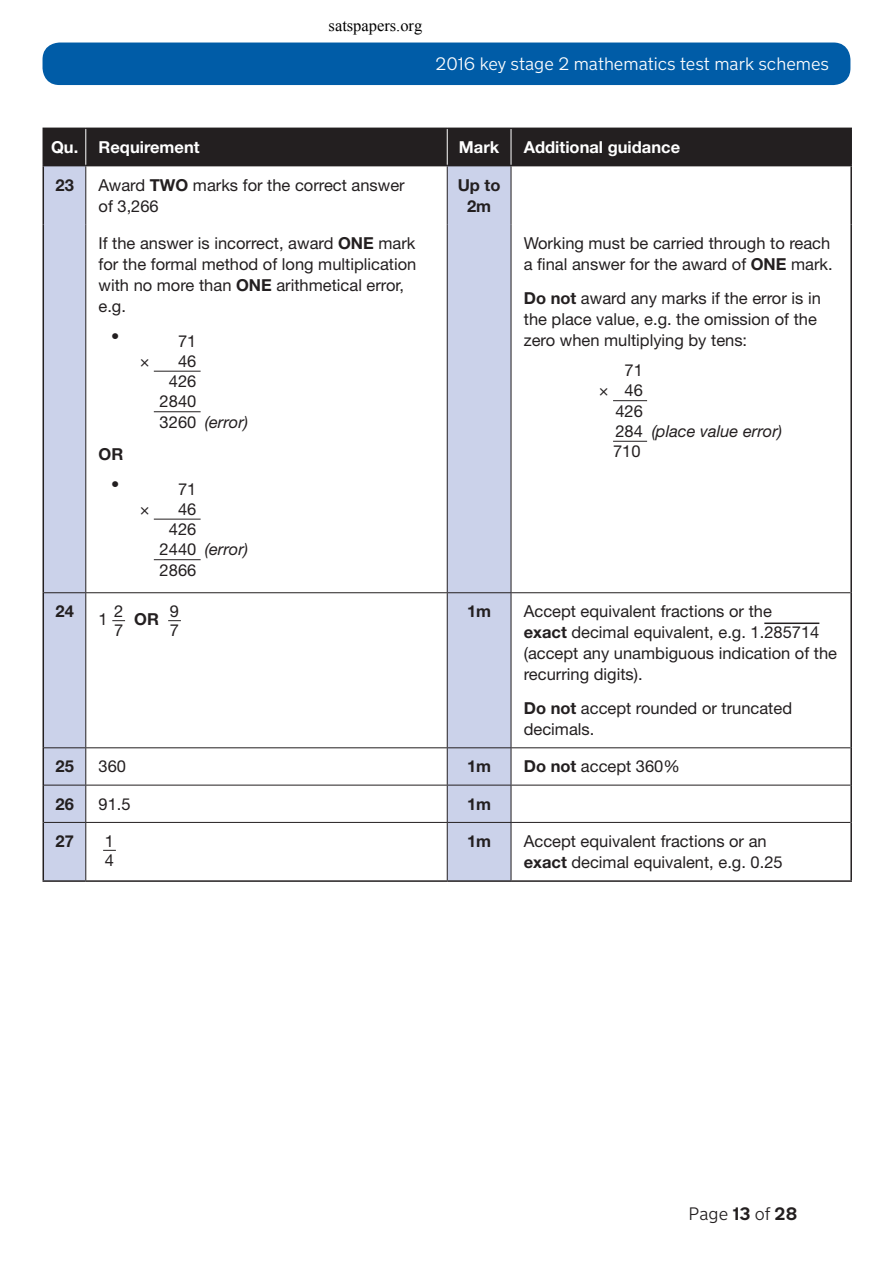
<style>
.page{position:relative;width:893px;height:1263px;background:#fff}
.page>*{position:absolute;margin:0;border:0;box-sizing:border-box;transform-origin:0 0}
.t1{font:300 18px "New Transport";color:#fff}
.t2{font:300 18px "New Transport";color:#231f20}
.P__paragraph_text{font:16.5px/21px "Helvetica Neue LT Std Roman 2";color:#231f20}
.P__paragraph_text-2{font:700 16.5px "Helvetica Neue LT Std";color:#fff}
.P__paragraph_text-3{font:italic 16.5px "Helvetica Neue LT Std";color:#231f20}
.P__paragraph_text-4{font:700 16.5px/21px "Helvetica Neue LT Std";color:#231f20;text-align:center}
.t3{font:16.5px "Times New Roman";color:#000}
.s1{font-family:"Helvetica Neue LT Std";font-weight:700}
.s2{font-weight:700}
</style>
<div class="page">
<div style="left:43px;top:43px;width:807px;height:42px;background:#005ca7;border-radius:17px"></div>
<div style="left:44px;top:129px;width:806px;height:36px;background:#231f20"></div>
<svg style="left:44px;top:166px;width:467px;height:714px"></svg>
<hr style="left:85px;top:166px;width:1px;height:58px;background:#231f20">
<hr style="left:85px;top:224px;width:1px;height:368px;background:#231f20">
<hr style="left:85px;top:593px;width:1px;height:154px;background:#231f20">
<hr style="left:85px;top:748px;width:1px;height:37px;background:#231f20">
<hr style="left:85px;top:785px;width:1px;height:37px;background:#231f20">
<hr style="left:85px;top:823px;width:1px;height:57px;background:#231f20">
<hr style="left:43px;top:128px;width:43px;height:1px;background:#231f20">
<hr style="left:43px;top:129px;width:1px;height:36px;background:#231f20">
<hr style="left:86px;top:128px;width:361px;height:1px;background:#231f20">
<hr style="left:43px;top:166px;width:1px;height:58px;background:#231f20">
<hr style="left:43px;top:224px;width:1px;height:369px;background:#231f20">
<hr style="left:43px;top:593px;width:1px;height:155px;background:#231f20">
<hr style="left:43px;top:748px;width:1px;height:37px;background:#231f20">
<hr style="left:43px;top:785px;width:1px;height:37px;background:#231f20">
<hr style="left:43px;top:822px;width:1px;height:58px;background:#231f20">
<hr style="left:447px;top:166px;width:1px;height:58px;background:#231f20">
<hr style="left:511px;top:166px;width:1px;height:58px;background:#231f20">
<hr style="left:447px;top:224px;width:1px;height:368px;background:#231f20">
<hr style="left:511px;top:224px;width:1px;height:368px;background:#231f20">
<hr style="left:447px;top:593px;width:1px;height:154px;background:#231f20">
<hr style="left:511px;top:593px;width:1px;height:154px;background:#231f20">
<hr style="left:447px;top:748px;width:1px;height:37px;background:#231f20">
<hr style="left:511px;top:748px;width:1px;height:37px;background:#231f20">
<hr style="left:447px;top:785px;width:1px;height:37px;background:#231f20">
<hr style="left:511px;top:785px;width:1px;height:37px;background:#231f20">
<hr style="left:447px;top:823px;width:1px;height:57px;background:#231f20">
<hr style="left:511px;top:823px;width:1px;height:57px;background:#231f20">
<hr style="left:850px;top:166px;width:2px;height:58px;background:#231f20">
<hr style="left:850px;top:224px;width:2px;height:369px;background:#231f20">
<hr style="left:850px;top:593px;width:2px;height:155px;background:#231f20">
<hr style="left:850px;top:748px;width:2px;height:37px;background:#231f20">
<hr style="left:850px;top:785px;width:2px;height:37px;background:#231f20">
<hr style="left:850px;top:822px;width:2px;height:58px;background:#231f20">
<hr style="left:447px;top:128px;width:64px;height:1px;background:#231f20">
<hr style="left:511px;top:128px;width:341px;height:1px;background:#231f20">
<hr style="left:850px;top:129px;width:2px;height:36px;background:#231f20">
<hr style="left:44px;top:592px;width:42px;height:1px;background:#231f20">
<hr style="left:86px;top:592px;width:361px;height:1px;background:#231f20">
<hr style="left:447px;top:592px;width:64px;height:1px;background:#231f20">
<hr style="left:511px;top:592px;width:339px;height:1px;background:#231f20">
<hr style="left:447px;top:747px;width:64px;height:1px;background:#231f20">
<hr style="left:44px;top:785px;width:42px;height:1px;background:#231f20">
<hr style="left:86px;top:785px;width:361px;height:1px;background:#231f20">
<hr style="left:447px;top:785px;width:64px;height:1px;background:#231f20">
<hr style="left:511px;top:785px;width:339px;height:1px;background:#231f20">
<hr style="left:447px;top:822px;width:64px;height:1px;background:#231f20">
<hr style="left:44px;top:747px;width:42px;height:1px;background:#231f20">
<hr style="left:86px;top:747px;width:361px;height:1px;background:#231f20">
<hr style="left:511px;top:747px;width:339px;height:1px;background:#231f20">
<hr style="left:44px;top:822px;width:42px;height:1px;background:#231f20">
<hr style="left:86px;top:822px;width:361px;height:1px;background:#231f20">
<hr style="left:511px;top:822px;width:339px;height:1px;background:#231f20">
<hr style="left:43px;top:880px;width:43px;height:2px;background:#231f20">
<hr style="left:86px;top:880px;width:361px;height:2px;background:#231f20">
<hr style="left:447px;top:880px;width:64px;height:2px;background:#231f20">
<hr style="left:511px;top:880px;width:341px;height:2px;background:#231f20">
<hr style="left:85px;top:129px;width:1px;height:36px;background:#fff">
<hr style="left:447px;top:129px;width:1px;height:36px;background:#fff">
<hr style="left:511px;top:129px;width:1px;height:36px;background:#fff">
<hr style="left:43px;top:165px;width:43px;height:1px;background:#231f20">
<hr style="left:86px;top:165px;width:361px;height:1px;background:#231f20">
<hr style="left:447px;top:165px;width:64px;height:1px;background:#231f20">
<hr style="left:511px;top:165px;width:341px;height:1px;background:#231f20">
<hr style="left:154px;top:371px;width:47px;height:1px;background:#231f20">
<hr style="left:154px;top:411px;width:47px;height:1px;background:#231f20">
<hr style="left:154px;top:519px;width:47px;height:1px;background:#231f20">
<hr style="left:154px;top:559px;width:47px;height:1px;background:#231f20">
<hr style="left:613px;top:400px;width:34px;height:1px;background:#231f20">
<hr style="left:613px;top:441px;width:34px;height:1px;background:#231f20">
<svg style="left:112px;top:620px;width:13px;height:1px"></svg>
<svg style="left:168px;top:620px;width:13px;height:1px"></svg>
<hr style="left:764px;top:622px;width:55px;height:2px;background:#231f20">
<svg style="left:103px;top:850px;width:13px;height:1px"></svg>
<p class="t3" style="left:329px;top:17px;width:95px">satspapers.org</p>
<p class="t1" style="left:435px;top:53px;width:395px">2016 key stage 2 mathematics test mark schemes</p>
<p class="P__paragraph_text-2" style="left:51px;top:137px;width:29px">Qu.</p>
<p class="P__paragraph_text-2" style="left:99px;top:137px;width:103px">Requirement</p>
<p class="P__paragraph_text-2" style="left:459px;top:137px;width:42px">Mark</p>
<p class="P__paragraph_text-2" style="left:524px;top:137px;width:158px">Additional guidance</p>
<p class="P__paragraph_text-4" style="left:56px;top:174px;width:20px">23</p>
<p class="P__paragraph_text" style="left:99px;top:174px;width:308px">Award <span class="s1">TWO</span> marks for the correct answer of 3,266</p>
<p class="P__paragraph_text-4" style="left:458px;top:174px;width:44px">Up to<br>2m</p>
<p class="P__paragraph_text" style="left:99px;top:232px;width:319px">If the answer is incorrect, award <span class="s1">ONE</span> mark for the formal method of long multiplication with no more than <span class="s1">ONE</span> arithmetical error, e.g.</p>
<p class="P__paragraph_text-4" style="left:111px;top:326px;width:10px">•</p>
<p class="P__paragraph_text" style="left:178px;top:330px;width:20px">71</p>
<p class="P__paragraph_text" style="left:140px;top:350px;width:11px">×</p>
<p class="P__paragraph_text" style="left:178px;top:350px;width:20px">46</p>
<p class="P__paragraph_text" style="left:169px;top:371px;width:29px">426</p>
<p class="P__paragraph_text" style="left:160px;top:391px;width:38px">2840</p>
<p class="P__paragraph_text" style="left:160px;top:411px;width:38px">3260</p>
<p class="P__paragraph_text-3" style="left:205px;top:412px;width:45px">(error)</p>
<p class="P__paragraph_text-4" style="left:99px;top:443px;width:26px">OR</p>
<p class="P__paragraph_text-4" style="left:111px;top:474px;width:10px">•</p>
<p class="P__paragraph_text" style="left:178px;top:478px;width:20px">71</p>
<p class="P__paragraph_text" style="left:140px;top:498px;width:11px">×</p>
<p class="P__paragraph_text" style="left:178px;top:498px;width:20px">46</p>
<p class="P__paragraph_text" style="left:169px;top:519px;width:29px">426</p>
<p class="P__paragraph_text" style="left:160px;top:539px;width:38px">2440</p>
<p class="P__paragraph_text-3" style="left:205px;top:540px;width:45px">(error)</p>
<p class="P__paragraph_text" style="left:160px;top:559px;width:38px">2866</p>
<p class="P__paragraph_text" style="left:524px;top:232px;width:310px">Working must be carried through to reach a final answer for the award of <span class="s1">ONE</span> mark.</p>
<p class="P__paragraph_text" style="left:524px;top:287px;width:299px"><span class="s1">Do not</span> award any marks if the error is in the place value, e.g. the omission of the zero when multiplying by tens:</p>
<p class="P__paragraph_text" style="left:624px;top:360px;width:20px">71</p>
<p class="P__paragraph_text" style="left:599px;top:380px;width:11px">×</p>
<p class="P__paragraph_text" style="left:624px;top:380px;width:20px">46</p>
<p class="P__paragraph_text" style="left:615px;top:400px;width:29px">426</p>
<p class="P__paragraph_text" style="left:615px;top:420px;width:29px">284</p>
<p class="P__paragraph_text-3" style="left:652px;top:421px;width:132px">(place value error)</p>
<p class="P__paragraph_text" style="left:613px;top:441px;width:29px">710</p>
<p class="P__paragraph_text-4" style="left:56px;top:600px;width:20px">24</p>
<p class="P__paragraph_text" style="left:99px;top:609px;width:11px">1</p>
<p class="P__paragraph_text" style="left:114px;top:602px;width:11px;line-height:18.8px">2<br>7</p>
<p class="P__paragraph_text-4" style="left:134px;top:609px;width:26px">OR</p>
<p class="P__paragraph_text" style="left:170px;top:602px;width:11px;line-height:18.8px">9<br>7</p>
<p class="P__paragraph_text-4" style="left:467px;top:600px;width:26px">1m</p>
<p class="P__paragraph_text" style="left:524px;top:601px;width:315px">Accept equivalent fractions or the<br><span class="s1">exact</span> decimal equivalent, e.g. 1.285714 (accept any unambiguous indication of the recurring digits).</p>
<p class="P__paragraph_text" style="left:524px;top:697px;width:270px"><span class="s1">Do not</span> accept rounded or truncated decimals.</p>
<p class="P__paragraph_text-4" style="left:56px;top:756px;width:20px">25</p>
<p class="P__paragraph_text" style="left:99px;top:756px;width:29px">360</p>
<p class="P__paragraph_text-4" style="left:467px;top:756px;width:26px">1m</p>
<p class="P__paragraph_text" style="left:524px;top:756px;width:158px"><span class="s1">Do not</span> accept 360%</p>
<p class="P__paragraph_text-4" style="left:56px;top:793px;width:20px">26</p>
<p class="P__paragraph_text" style="left:99px;top:793px;width:34px">91.5</p>
<p class="P__paragraph_text-4" style="left:467px;top:793px;width:26px">1m</p>
<p class="P__paragraph_text-4" style="left:56px;top:830px;width:20px">27</p>
<p class="P__paragraph_text" style="left:105px;top:831px;width:11px;line-height:18.8px">1<br>4</p>
<p class="P__paragraph_text-4" style="left:467px;top:830px;width:26px">1m</p>
<p class="P__paragraph_text" style="left:524px;top:830px;width:260px">Accept equivalent fractions or an <span class="s1">exact</span> decimal equivalent, e.g. 0.25</p>
<p class="t2" style="left:689px;top:1203px;width:110px">Page <span class="s2">13</span> of <span class="s2">28</span></p>
</div>
